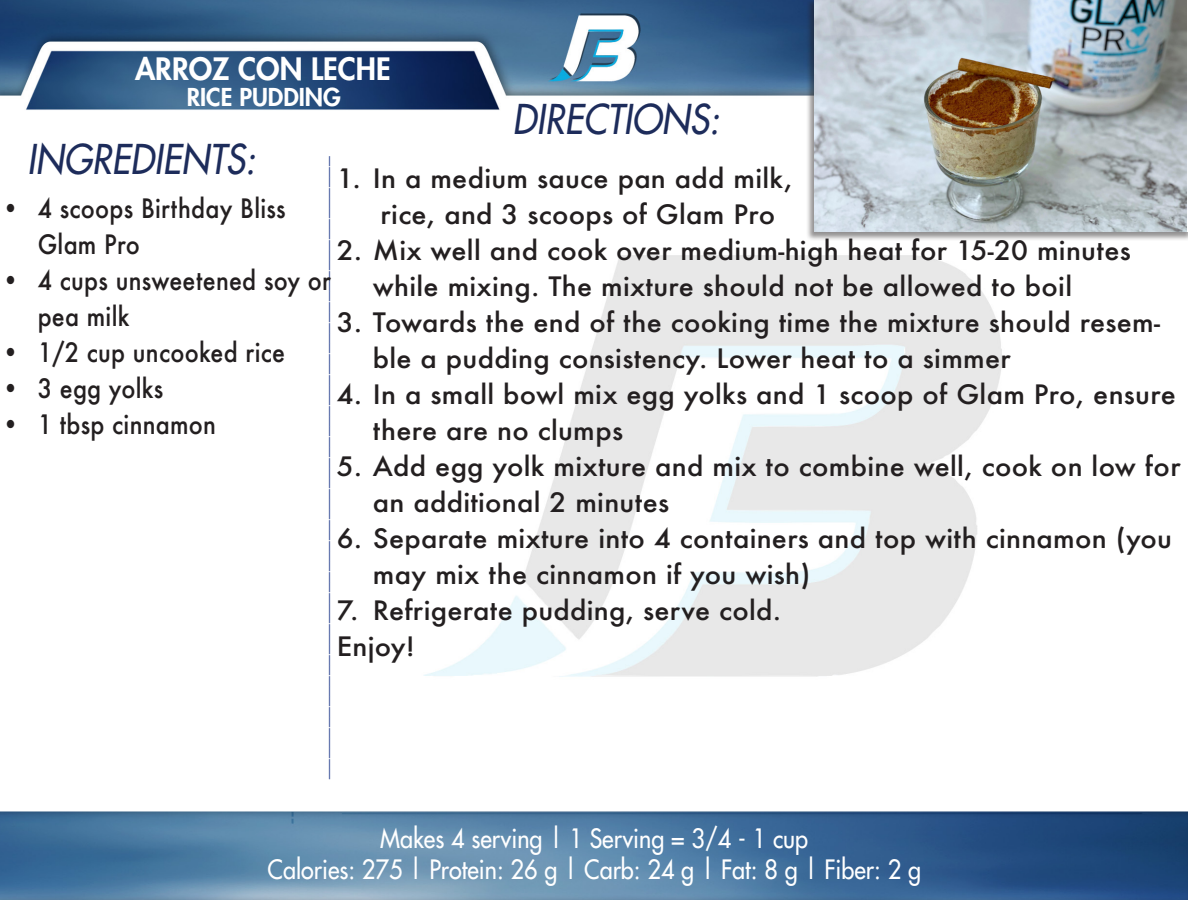
<style>
.page{position:relative;width:1188px;height:900px;background:#fff}
.page>*{position:absolute;margin:0;border:0;box-sizing:border-box;transform-origin:0 0}
.t1{font:italic 40px "Futura";color:#1d2c5b;scale:.9 1}
.t2{font:800 30px "Futura";color:#fff}
.t3{font:700 28px "Bradley Hand ITCTT";color:#253f8e;scale:.9 1}
.t4{font:500 26px/36px "Futura";letter-spacing:.01em;color:#231f20;scale:1.05 1}
.t5{font:500 26px/36px "Futura";letter-spacing:.01em;color:#231f20;scale:.9 1}
.t6{font:26px "Futura";color:#fff;scale:.9 1}
.t7{font:800 24px "Futura";color:#fff}
</style>
<div class="page">
<img style="left:0;top:0;width:1188px;height:900px">
<div style="left:806px;top:0;width:382px;height:242px;background:#231f20;opacity:.49"></div>
<img style="left:814px;top:0;width:372px;height:232px">
<p class="t2" style="left:135px;top:49px;width:257px">ARROZ CON LECHE</p>
<p class="t7" style="left:187px;top:81px;width:156px">RICE PUDDING</p>
<p class="t1" style="left:513px;top:93px;width:231px">DIRECTIONS:</p>
<p class="t1" style="left:27px;top:133px;width:255px">INGREDIENTS:</p>
<p class="t3" style="left:362px;top:156px;width:694px;rotate:90deg">____________________________________________________________</p>
<p class="t4" style="left:337px;top:160px;width:436px">1. In a medium sauce pan add milk,</p>
<p class="t4" style="left:380px;top:196px;width:378px">rice, and 3 scoops of Glam Pro</p>
<p class="t4" style="left:373px;top:232px;width:723px;text-indent:-36px">2. Mix well and cook over medium-high heat for 15-20 minutes while mixing. The mixture should not be allowed to boil</p>
<p class="t4" style="left:373px;top:304px;width:751px;text-indent:-36px">3. Towards the end of the cooking time the mixture should resem&shy;ble a pudding consistency. Lower heat to a simmer</p>
<p class="t4" style="left:373px;top:376px;width:766px;text-indent:-36px">4. In a small bowl mix egg yolks and 1 scoop of Glam Pro, ensure there are no clumps</p>
<p class="t4" style="left:373px;top:448px;width:771px;text-indent:-36px">5. Add egg yolk mixture and mix to combine well, cook on low for an additional 2 minutes</p>
<p class="t4" style="left:373px;top:520px;width:763px;text-indent:-36px">6. Separate mixture into 4 containers and top with cinnamon (you may mix the cinnamon if you wish)</p>
<p class="t4" style="left:337px;top:592px;width:425px">7. Refrigerate pudding, serve cold.</p>
<p class="t4" style="left:337px;top:628px;width:76px">Enjoy!</p>
<p class="t5" style="left:38px;top:190px;width:277px;text-indent:-36px">• 4 scoops Birthday Bliss<br>Glam Pro</p>
<p class="t5" style="left:38px;top:262px;width:327px;text-indent:-36px">• 4 cups unsweetened soy or pea milk</p>
<p class="t5" style="left:2px;top:334px;width:316px">• 1/2 cup uncooked rice</p>
<p class="t5" style="left:2px;top:370px;width:181px">• 3 egg yolks</p>
<p class="t5" style="left:2px;top:406px;width:240px">• 1 tbsp cinnamon</p>
<p class="t6" style="left:380px;top:822px;width:477px">Makes 4 serving | 1 Serving = 3/4 - 1 cup</p>
<p class="t6" style="left:268px;top:853px;width:728px">Calories: 275 | Protein: 26 g | Carb: 24 g | Fat: 8 g | Fiber: 2 g</p>
</div>
